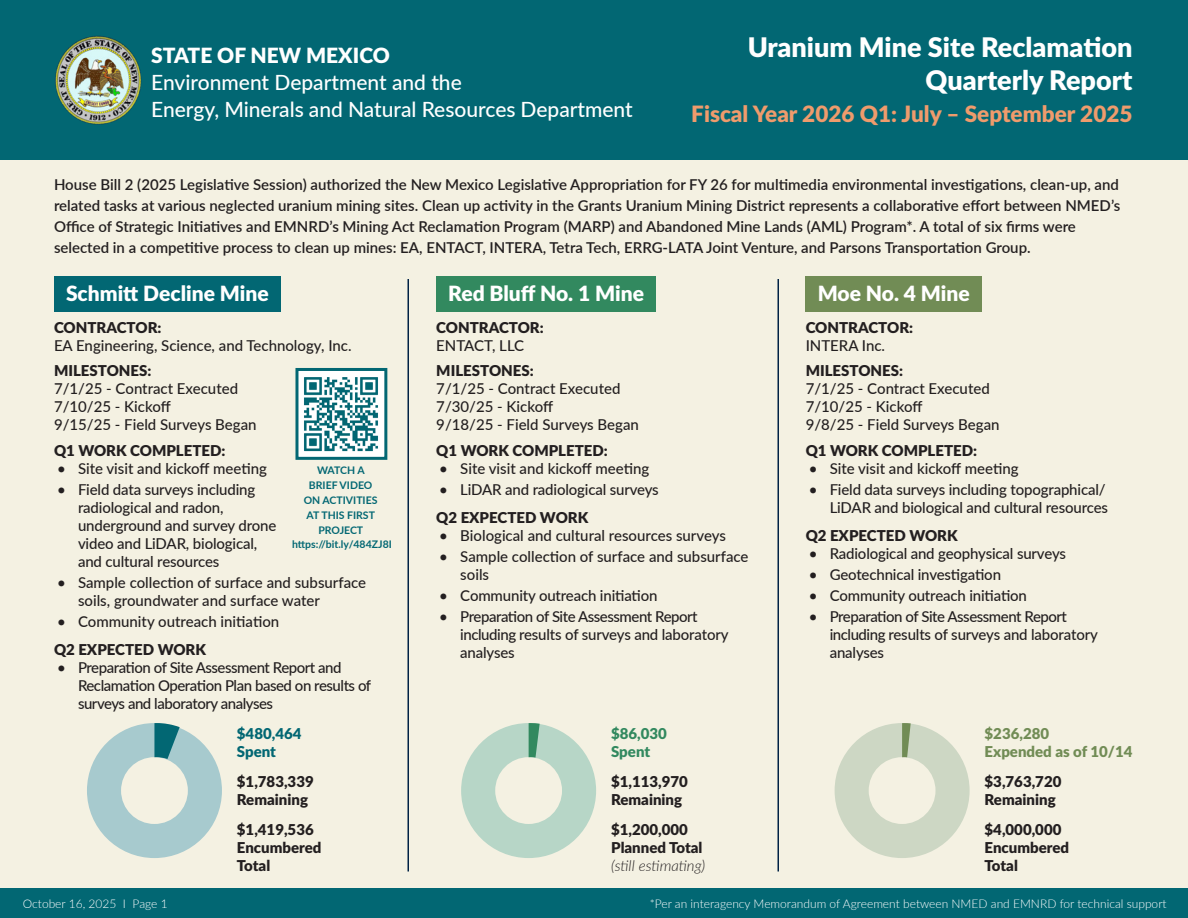
<style>
.page{position:relative;width:1188px;height:918px;background:#f4f1e2}
.page>*{position:absolute;margin:0;border:0;box-sizing:border-box;transform-origin:0 0}
.t1{font:900 27px/33px "Lato";color:#fff;text-align:right}
.t2{font:900 22.5px "Lato";color:#ef9b6c}
.t3{font:500 21px "Lato";color:#fff}
.Project_Title{font:900 21px "Lato";color:#fff}
.t4{font:500 15px/18px "Lato";letter-spacing:-.01em;color:#231f20}
.t5{font:600 15px/21px "Lato";color:#231f20}
.Subtitle{font:900 15px/18px "Lato";color:#231f20}
.t6{font:500 15px/18px "Lato";letter-spacing:-.03em;color:#231f20}
.t7{font:900 15px/18px "Lato";color:#718c55}
.t8{font:italic 300 15px "Lato";color:#231f20}
.t9{font:900 15px/18px "Lato";color:#026773}
.t10{font:900 15px/18px "Lato";color:#32895f}
.t11{font:300 12px "Lato";color:#fff}
.t12{font:700 10.5px/15px "Lato";color:#026773;text-align:center}
</style>
<div class="page">
<div style="left:0;top:0;width:1188px;height:160px;background:#026773"></div>
<div style="left:0;top:888px;width:1188px;height:30px;background:#026773"></div>
<svg style="left:87px;top:723px;width:135px;height:135px"></svg>
<img style="left:55px;top:36px;width:87px;height:88px">
<hr style="left:408px;top:279px;width:1px;height:593px;background:#002245">
<hr style="left:777px;top:279px;width:2px;height:593px;background:#002245">
<div style="left:54px;top:276px;width:227px;height:36px;background:#026773"></div>
<div style="left:436px;top:276px;width:220px;height:36px;background:#32895f"></div>
<div style="left:806px;top:276px;width:176px;height:36px;background:#718c55"></div>
<svg style="left:835px;top:723px;width:135px;height:135px"></svg>
<svg style="left:461px;top:723px;width:135px;height:135px"></svg>
<img style="left:299px;top:372px;width:84px;height:84px">
<div style="left:295px;top:368px;width:92px;height:92px;border:3px solid #026773"></div>
<p class="Project_Title" style="left:151px;top:39px;width:240px">STATE OF NEW MEXICO</p>
<p class="t3" style="left:151px;top:67px;width:312px">Environment Department and the</p>
<p class="t3" style="left:151px;top:94px;width:483px">Energy, Minerals and Natural Resources Department</p>
<p class="t1" style="left:748px;top:30px;width:386px">Uranium Mine Site Reclamation<br>Quarterly Report</p>
<p class="t2" style="left:691px;top:97px;width:443px">Fiscal Year 2026 Q1: July – September 2025</p>
<p class="t5" style="left:54px;top:174px;width:1068px">House Bill 2 (2025 Legislative Session) authorized the New Mexico Legislative Appropriation for FY 26 for multimedia environmental investigations, clean-up, and related tasks at various neglected uranium mining sites. Clean up activity in the Grants Uranium Mining District represents a collaborative effort between NMED’s Office of Strategic Initiatives and EMNRD’s Mining Act Reclamation Program (MARP) and Abandoned Mine Lands (AML) Program*. A total of six firms were selected in a competitive process to clean up mines: EA, ENTACT, INTERA, Tetra Tech, ERRG-LATA Joint Venture, and Parsons Transportation Group.</p>
<p class="Project_Title" style="left:66px;top:278px;width:204px">Schmitt Decline Mine</p>
<p class="Subtitle" style="left:54px;top:318px;width:109px">CONTRACTOR:</p>
<p class="t4" style="left:54px;top:336px;width:299px">EA Engineering, Science, and Technology, Inc.</p>
<p class="Subtitle" style="left:54px;top:361px;width:99px">MILESTONES:</p>
<p class="t4" style="left:54px;top:379px;width:186px">7/1/25 - Contract Executed</p>
<p class="t4" style="left:54px;top:397px;width:118px">7/10/25 - Kickoff</p>
<p class="t4" style="left:54px;top:415px;width:204px">9/15/25 - Field Surveys Began</p>
<p class="Subtitle" style="left:54px;top:441px;width:173px">Q1 WORK COMPLETED:</p>
<p class="t4" style="left:57px;top:459px;width:211px">• Site visit and kickoff meeting</p>
<p class="t4" style="left:78px;top:480px;width:200px;text-indent:-21px">• Field data surveys including radiological and radon, underground and survey drone video and LiDAR, biological, and cultural resources</p>
<p class="t4" style="left:78px;top:573px;width:290px;text-indent:-21px">• Sample collection of surface and subsurface soils, groundwater and surface water</p>
<p class="t4" style="left:57px;top:612px;width:224px">• Community outreach initiation</p>
<p class="Subtitle" style="left:54px;top:640px;width:154px">Q2 EXPECTED WORK</p>
<p class="t6" style="left:78px;top:658px;width:295px;text-indent:-21px">• Preparation of Site Assessment Report and<br>Reclamation Operation Plan based on results of surveys and laboratory analyses</p>
<p class="t12" style="left:304px;top:463px;width:75px">WATCH A<br>BRIEF VIDEO<br>ON ACTIVITIES<br>AT THIS FIRST<br>PROJECT</p>
<p class="t12" style="left:292px;top:536px;width:101px">https://bit.ly/484ZJ8I</p>
<p class="t11" style="left:23px;top:895px;width:146px">October 16, 2025 I Page 1</p>
<p class="t9" style="left:237px;top:724px;width:66px">$480,464<br>Spent</p>
<p class="Subtitle" style="left:237px;top:772px;width:78px">$1,783,339<br>Remaining</p>
<p class="Subtitle" style="left:237px;top:820px;width:86px">$1,419,536<br>Encumbered<br>Total</p>
<p class="Project_Title" style="left:448px;top:278px;width:197px">Red Bluff No. 1 Mine</p>
<p class="Subtitle" style="left:436px;top:318px;width:109px">CONTRACTOR:</p>
<p class="t4" style="left:436px;top:336px;width:89px">ENTACT, LLC</p>
<p class="Subtitle" style="left:436px;top:361px;width:99px">MILESTONES:</p>
<p class="t4" style="left:436px;top:379px;width:186px">7/1/25 - Contract Executed</p>
<p class="t4" style="left:436px;top:397px;width:118px">7/30/25 - Kickoff</p>
<p class="t4" style="left:436px;top:415px;width:204px">9/18/25 - Field Surveys Began</p>
<p class="Subtitle" style="left:436px;top:441px;width:173px">Q1 WORK COMPLETED:</p>
<p class="t4" style="left:439px;top:459px;width:211px">• Site visit and kickoff meeting</p>
<p class="t4" style="left:439px;top:480px;width:221px">• LiDAR and radiological surveys</p>
<p class="Subtitle" style="left:436px;top:508px;width:154px">Q2 EXPECTED WORK</p>
<p class="t4" style="left:439px;top:526px;width:288px">• Biological and cultural resources surveys</p>
<p class="t4" style="left:460px;top:547px;width:290px;text-indent:-21px">• Sample collection of surface and subsurface soils</p>
<p class="t4" style="left:439px;top:586px;width:220px">• Community outreach initiation</p>
<p class="t6" style="left:460px;top:607px;width:270px;text-indent:-21px">• Preparation of Site Assessment Report including results of surveys and laboratory analyses</p>
<p class="t10" style="left:611px;top:724px;width:57px">$86,030<br>Spent</p>
<p class="Subtitle" style="left:611px;top:772px;width:78px">$1,113,970<br>Remaining</p>
<p class="Subtitle" style="left:611px;top:820px;width:93px">$1,200,000<br>Planned Total</p>
<p class="t8" style="left:611px;top:855px;width:96px">(still estimating)</p>
<p class="Project_Title" style="left:818px;top:278px;width:154px">Moe No. 4 Mine</p>
<p class="Subtitle" style="left:806px;top:318px;width:109px">CONTRACTOR:</p>
<p class="t4" style="left:806px;top:336px;width:81px">INTERA Inc.</p>
<p class="Subtitle" style="left:806px;top:361px;width:99px">MILESTONES:</p>
<p class="t4" style="left:806px;top:379px;width:186px">7/1/25 - Contract Executed</p>
<p class="t4" style="left:806px;top:397px;width:118px">7/10/25 - Kickoff</p>
<p class="t4" style="left:806px;top:415px;width:195px">9/8/25 - Field Surveys Began</p>
<p class="Subtitle" style="left:806px;top:441px;width:173px">Q1 WORK COMPLETED:</p>
<p class="t4" style="left:809px;top:459px;width:211px">• Site visit and kickoff meeting</p>
<p class="t4" style="left:809px;top:480px;width:301px;text-align:right">• Field data surveys including topographical/<br>LiDAR and biological and cultural resources</p>
<p class="Subtitle" style="left:806px;top:526px;width:154px">Q2 EXPECTED WORK</p>
<p class="t4" style="left:809px;top:544px;width:259px">• Radiological and geophysical surveys</p>
<p class="t4" style="left:809px;top:565px;width:194px">• Geotechnical investigation</p>
<p class="t4" style="left:809px;top:586px;width:220px">• Community outreach initiation</p>
<p class="t6" style="left:830px;top:607px;width:270px;text-indent:-21px">• Preparation of Site Assessment Report including results of surveys and laboratory analyses</p>
<p class="t7" style="left:985px;top:724px;width:149px">$236,280<br>Expended as of 10/14</p>
<p class="Subtitle" style="left:985px;top:772px;width:78px">$3,763,720<br>Remaining</p>
<p class="Subtitle" style="left:985px;top:820px;width:86px">$4,000,000<br>Encumbered<br>Total</p>
<p class="t11" style="left:650px;top:895px;width:518px">*Per an interagency Memorandum of Agreement between NMED and EMNRD for technical support</p>
</div>
